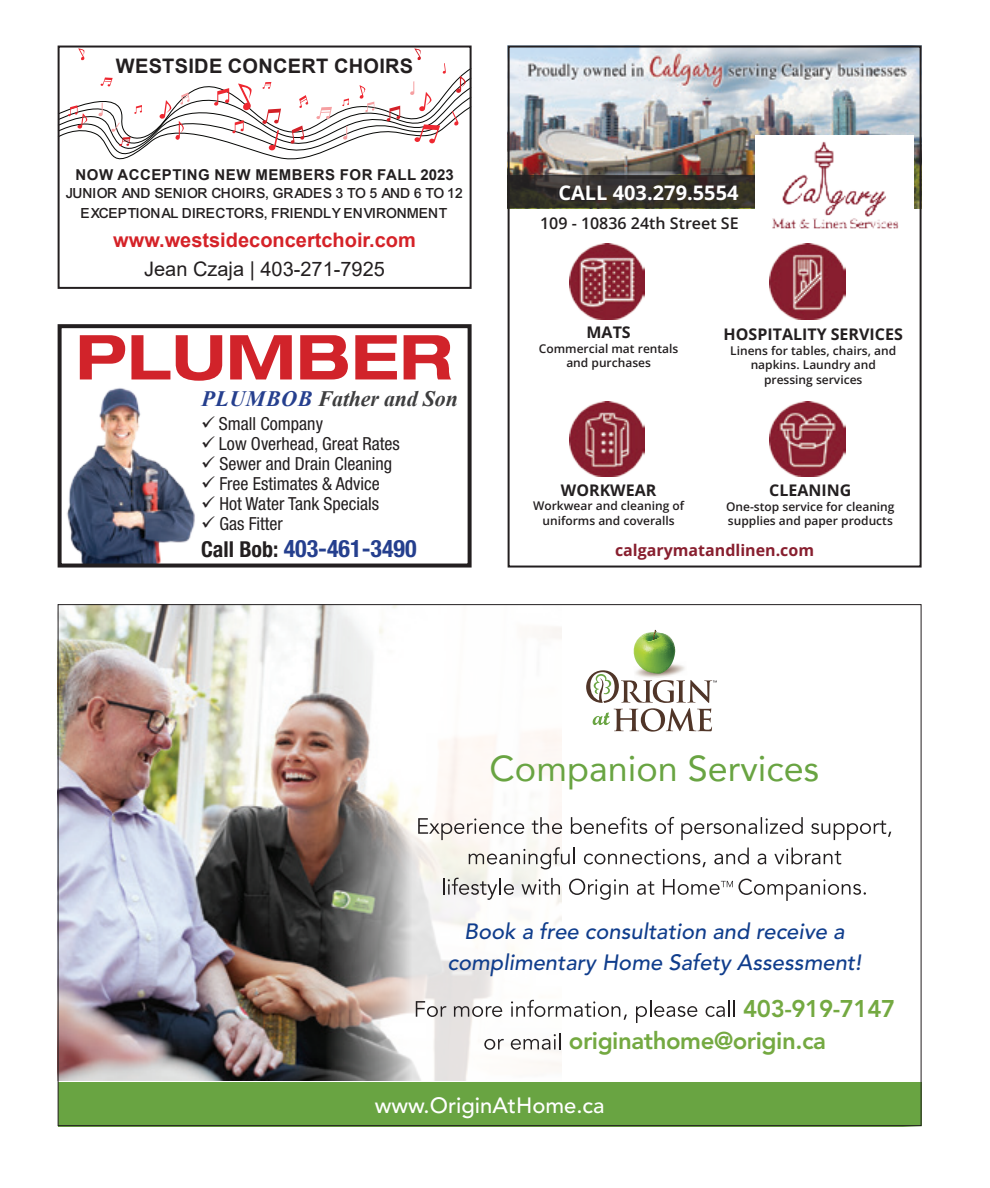
<style>
.page{position:relative;width:990px;height:1188px;background:#fff}
.page>*{position:absolute;margin:0;border:0;box-sizing:border-box;transform-origin:0 0}
.t1{font:700 expanded 62px "Helvetica Neue LT Std";color:#d1232a}
.t2{font:36px "Avenir";color:#69a442}
.t3{font:800 24px/32.8px "Avenir";letter-spacing:-.02em;color:#74a941}
.t4{font:700 condensed 24px "Helvetica Neue LT Std";color:#253f8e}
.t5{font:italic 500 22px/30.4px "Avenir LT Std";color:#103d8c;text-align:center}
.t6{font:500 22px "Avenir";color:#fff}
.t7{font:italic 700 22px "Times New Roman";letter-spacing:-.01em;color:#3e3e3f}
.t8{font:700 20px/28.6px "Arial";color:#d52228;text-align:center}
.t9{font:700 20px "Arial";letter-spacing:.015em;color:#231f20}
.t10{font:700 20px "Open Sans";color:#fff}
.t11{font:condensed 18px "Helvetica Neue LT Std";color:#231f20}
.t12{font:700 16px "Open Sans";color:#231f20}
.t13{font:700 16px "Open Sans";color:#881f2f}
.t14{font:600 16px "Open Sans";color:#231f20}
.t15{font:15px/18px "Arial Mdm";color:#231f20;text-align:center}
.t16{font:600 12px/14.4px "Open Sans";color:#231f20;text-align:center}
.s1{font-family:"Arial";font-weight:700}
.s2{font-weight:400;color:#231f20}
.s3{color:#253f8e}
.s4{font-size:22px;color:#231f20}
</style>
<div class="page">
<img style="left:60px;top:606px;width:501px;height:475px">
<svg style="left:418px;top:817px;width:473px;height:23px"></svg>
<svg style="left:469px;top:847px;width:106px;height:22px"></svg>
<svg style="left:584px;top:849px;width:122px;height:18px"></svg>
<svg style="left:714px;top:848px;width:35px;height:16px"></svg>
<svg style="left:758px;top:854px;width:8px;height:10px"></svg>
<svg style="left:774px;top:848px;width:67px;height:16px"></svg>
<svg style="left:443px;top:878px;width:71px;height:22px"></svg>
<svg style="left:521px;top:878px;width:39px;height:17px"></svg>
<svg style="left:569px;top:879px;width:59px;height:21px"></svg>
<svg style="left:637px;top:881px;width:17px;height:14px"></svg>
<svg style="left:663px;top:879px;width:203px;height:22px"></svg>
<svg style="left:416px;top:1001px;width:30px;height:16px"></svg>
<svg style="left:454px;top:1006px;width:48px;height:11px"></svg>
<svg style="left:511px;top:1000px;width:116px;height:20px"></svg>
<svg style="left:636px;top:1000px;width:61px;height:23px"></svg>
<svg style="left:706px;top:1000px;width:29px;height:17px"></svg>
<svg style="left:484px;top:1039px;width:20px;height:11px"></svg>
<svg style="left:511px;top:1033px;width:50px;height:17px"></svg>
<svg style="left:586px;top:630px;width:131px;height:102px"></svg>
<div style="left:58px;top:1083px;width:864px;height:43px;background:#69a442"></div>
<img style="left:511px;top:49px;width:408px;height:159px">
<div style="left:755px;top:136px;width:158px;height:77px;background:#fff"></div>
<svg style="left:511px;top:175px;width:244px;height:33px;background:#332f29"></svg>
<img style="left:772px;top:141px;width:127px;height:88px">
<img style="left:569px;top:244px;width:76px;height:75px">
<img style="left:569px;top:402px;width:76px;height:75px">
<img style="left:770px;top:244px;width:75px;height:75px">
<img style="left:770px;top:402px;width:75px;height:75px">
<div style="left:508px;top:46px;width:414px;height:522px;border:2px solid #231f20"></div>
<svg style="left:414px;top:49px;width:7px;height:11px"></svg>
<svg style="left:78px;top:49px;width:7px;height:11px"></svg>
<svg style="left:61px;top:68px;width:408px;height:92px"></svg>
<div style="left:58px;top:46px;width:414px;height:243px;border:2px solid #231f20"></div>
<img style="left:67px;top:388px;width:128px;height:175px">
<div style="left:58px;top:324px;width:414px;height:244px;border:4px solid #231f20"></div>
<p class="t9" style="left:116px;top:52px;width:299px">WESTSIDE CONCERT CHOIRS</p>
<p class="t15" style="left:66px;top:166px;width:399px"><span class="s1">NOW ACCEPTING NEW MEMBERS FOR FALL 2023<br></span>JUNIOR AND SENIOR CHOIRS, GRADES 3 TO 5 AND 6 TO 12</p>
<p class="t15" style="left:81px;top:205px;width:368px">EXCEPTIONAL DIRECTORS, FRIENDLY ENVIRONMENT</p>
<p class="t8" style="left:113px;top:226px;width:304px">www.westsideconcertchoir.com<br><span class="s2">Jean Czaja | 403-271-7925</span></p>
<p class="t1" style="left:76px;top:318px;width:378px">PLUMber</p>
<p class="t7" style="left:201px;top:383px;width:258px"><span class="s3">Plumbob</span> Father and Son</p>
<p class="t11" style="left:201px;top:413px;width:123px">✓ Small Company</p>
<p class="t11" style="left:201px;top:433px;width:200px">✓ Low Overhead, Great Rates</p>
<p class="t11" style="left:201px;top:453px;width:193px">✓ Sewer and Drain Cleaning</p>
<p class="t11" style="left:201px;top:473px;width:180px">✓ Free Estimates &amp; Advice</p>
<p class="t11" style="left:201px;top:493px;width:180px">✓ Hot Water Tank Specials</p>
<p class="t11" style="left:201px;top:513px;width:83px">✓ Gas Fitter</p>
<p class="t4" style="left:201px;top:533px;width:217px"><span class="s4">Call Bob:</span> 403-461-3490</p>
<p class="t10" style="left:558px;top:179px;width:182px">CALL 403.279.5554</p>
<p class="t14" style="left:540px;top:212px;width:200px">109 - 10836 24th Street SE</p>
<p class="t12" style="left:587px;top:321px;width:46px">MATS</p>
<p class="t16" style="left:539px;top:341px;width:141px">Commercial mat rentals and purchases</p>
<p class="t12" style="left:724px;top:324px;width:181px">HOSPITALITY SERVICES</p>
<p class="t16" style="left:730px;top:343px;width:167px">Linens for tables, chairs, and napkins. Laundry and pressing services</p>
<p class="t12" style="left:561px;top:479px;width:97px">WORKWEAR</p>
<p class="t16" style="left:533px;top:498px;width:153px">Workwear and cleaning of uniforms and coveralls</p>
<p class="t12" style="left:769px;top:479px;width:84px">CLEANING</p>
<p class="t16" style="left:726px;top:499px;width:170px;text-align:left">One-stop service for cleaning supplies and paper products</p>
<p class="t13" style="left:615px;top:539px;width:201px">calgarymatandlinen.com</p>
<p class="t2" style="left:490px;top:739px;width:331px">Companion Services</p>
<p class="t5" style="left:448px;top:917px;width:415px">Book a free consultation and receive a complimentary Home Safety Assessment!</p>
<p class="t3" style="left:569px;top:993px;width:328px;text-indent:174px">403-919-7147 originathome@origin.ca</p>
<p class="t6" style="left:375px;top:1089px;width:231px">www.OriginAtHome.ca</p>
</div>
